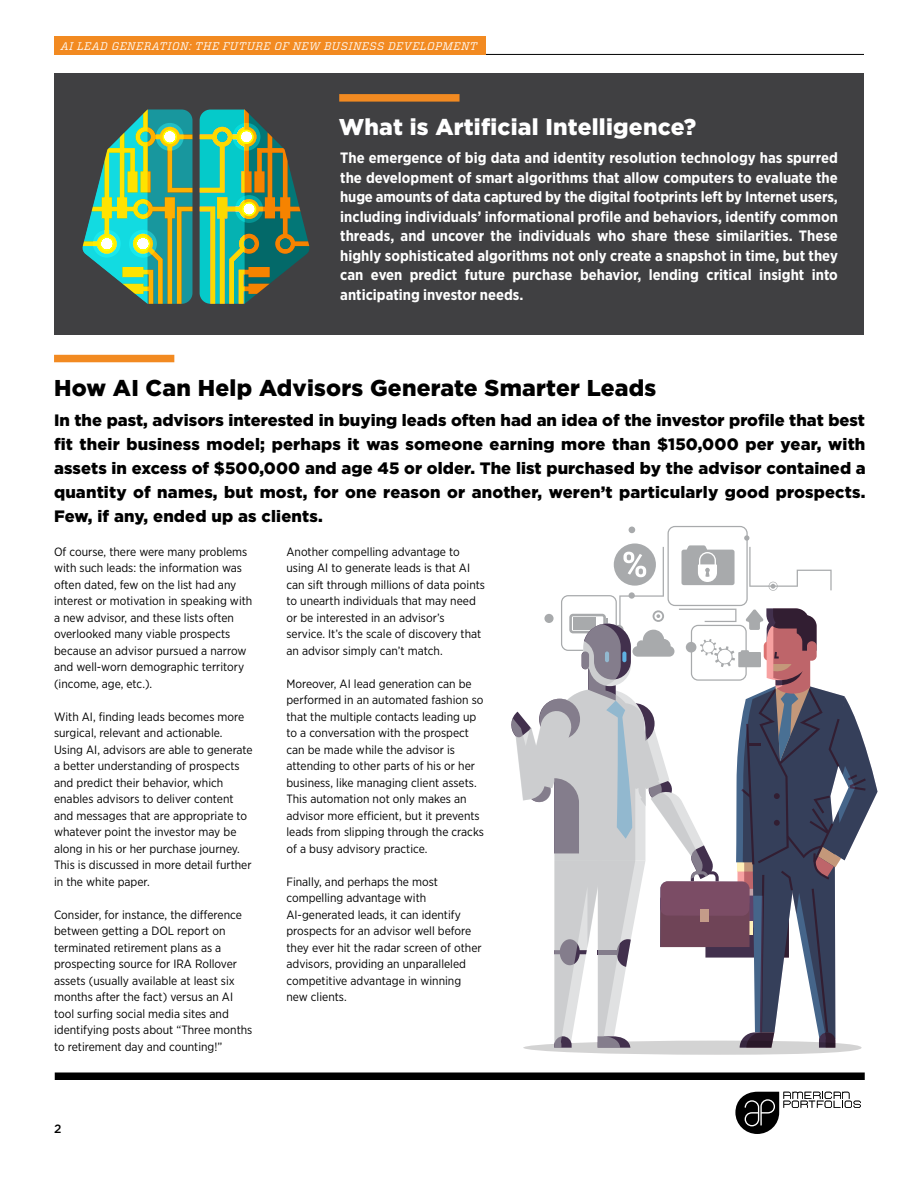
<style>
.page{position:relative;width:918px;height:1188px;background:#fff}
.page>*{position:absolute;margin:0;border:0;box-sizing:border-box;transform-origin:0 0}
.t1{font:900 22.95px "Gotham";letter-spacing:.01em;color:#000}
.t2{font:900 22.95px "Gotham";letter-spacing:.01em;color:#fff}
.t3{font:900 16.5px/24px "Gotham";letter-spacing:.01em;color:#000;text-align:justify}
.t4{font:700 15px/19.5px "Gotham Narrow";color:#fff;text-align:justify}
.t5{font:12px/16.5px "Gotham Narrow";color:#000}
.t6{font:500 12px "Gotham";color:#000}
.t7{font:italic 10.95px "Vitesse";letter-spacing:.05em;color:#fff}
</style>
<div class="page">
<div style="left:54px;top:73px;width:810px;height:262px;background:#404042"></div>
<svg style="left:735px;top:1092px;width:126px;height:42px"></svg>
<hr style="left:54px;top:54px;width:810px;height:1px;background:#000">
<div style="left:55px;top:1072px;width:810px;height:8px;background:#000"></div>
<div style="left:54px;top:37px;width:432px;height:18px;background:#f28a21"></div>
<div style="left:339px;top:94px;width:121px;height:8px;background:#f28a21"></div>
<div style="left:54px;top:355px;width:120px;height:7px;background:#f28a21"></div>
<svg style="left:82px;top:109px;width:110px;height:195px"></svg>
<svg style="left:200px;top:109px;width:110px;height:195px"></svg>
<svg style="left:235px;top:195px;width:28px;height:28px"></svg>
<svg style="left:242px;top:202px;width:14px;height:14px"></svg>
<svg style="left:233px;top:123px;width:27px;height:28px"></svg>
<svg style="left:239px;top:130px;width:15px;height:14px"></svg>
<svg style="left:156px;top:123px;width:28px;height:28px"></svg>
<svg style="left:163px;top:130px;width:14px;height:14px"></svg>
<svg style="left:129px;top:230px;width:28px;height:28px"></svg>
<svg style="left:136px;top:237px;width:14px;height:14px"></svg>
<svg style="left:93px;top:230px;width:28px;height:28px"></svg>
<svg style="left:100px;top:237px;width:14px;height:14px"></svg>
<svg style="left:511px;top:526px;width:367px;height:529px"></svg>
<p class="t7" style="left:61px;top:38px;width:418px">AI LEAD GENERATION: THE FUTURE OF NEW BUSINESS DEVELOPMENT</p>
<p class="t7" style="left:59px;top:38px;width:133px">THE HIRING DILEMMA</p>
<h1 class="t2" style="left:339px;top:111px;width:359px">What is Artificial Intelligence?</h1>
<p class="t4" style="left:340px;top:148px;width:499px">The emergence of big data and identity resolution technology has spurred the development of smart algorithms that allow computers to evaluate the huge amounts of data captured by the digital footprints left by Internet users, including individuals’ informational profile and behaviors, identify common threads, and uncover the individuals who share these similarities. These highly sophisticated algorithms not only create a snapshot in time, but they can even predict future purchase behavior, lending critical insight into anticipating investor needs.</p>
<h1 class="t1" style="left:54px;top:372px;width:604px">How AI Can Help Advisors Generate Smarter Leads</h1>
<p class="t3" style="left:54px;top:408px;width:813px">In the past, advisors interested in buying leads often had an idea of the investor profile that best fit their business model; perhaps it was someone earning more than $150,000 per year, with assets in excess of $500,000 and age 45 or older. The list purchased by the advisor contained a quantity of names, but most, for one reason or another, weren’t particularly good prospects.<br>Few, if any, ended up as clients.</p>
<p class="t5" style="left:54px;top:543px;width:200px">Of course, there were many problems with such leads: the information was often dated, few on the list had any interest or motivation in speaking with a new advisor, and these lists often overlooked many viable prospects because an advisor pursued a narrow and well-worn demographic territory (income, age, etc.).</p>
<p class="t5" style="left:54px;top:708px;width:200px">With AI, finding leads becomes more surgical, relevant and actionable.<br>Using AI, advisors are able to generate a better understanding of prospects and predict their behavior, which enables advisors to deliver content and messages that are appropriate to whatever point the investor may be along in his or her purchase journey.<br>This is discussed in more detail further in the white paper.</p>
<p class="t5" style="left:54px;top:906px;width:200px">Consider, for instance, the difference between getting a DOL report on terminated retirement plans as a prospecting source for IRA Rollover assets (usually available at least six months after the fact) versus an AI tool surfing social media sites and identifying posts about “Three months to retirement day and counting!”</p>
<p class="t6" style="left:54px;top:1122px;width:9px">2</p>
<p class="t5" style="left:286px;top:543px;width:200px">Another compelling advantage to using AI to generate leads is that AI can sift through millions of data points to unearth individuals that may need or be interested in an advisor’s service. It’s the scale of discovery that an advisor simply can’t match.</p>
<p class="t5" style="left:286px;top:675px;width:199px">Moreover, AI lead generation can be performed in an automated fashion so that the multiple contacts leading up to a conversation with the prospect can be made while the advisor is attending to other parts of his or her business, like managing client assets.<br>This automation not only makes an advisor more efficient, but it prevents leads from slipping through the cracks of a busy advisory practice.</p>
<p class="t5" style="left:286px;top:873px;width:197px">Finally, and perhaps the most compelling advantage with<br>AI-generated leads, it can identify prospects for an advisor well before they ever hit the radar screen of other advisors, providing an unparalleled competitive advantage in winning new clients.</p>
</div>
